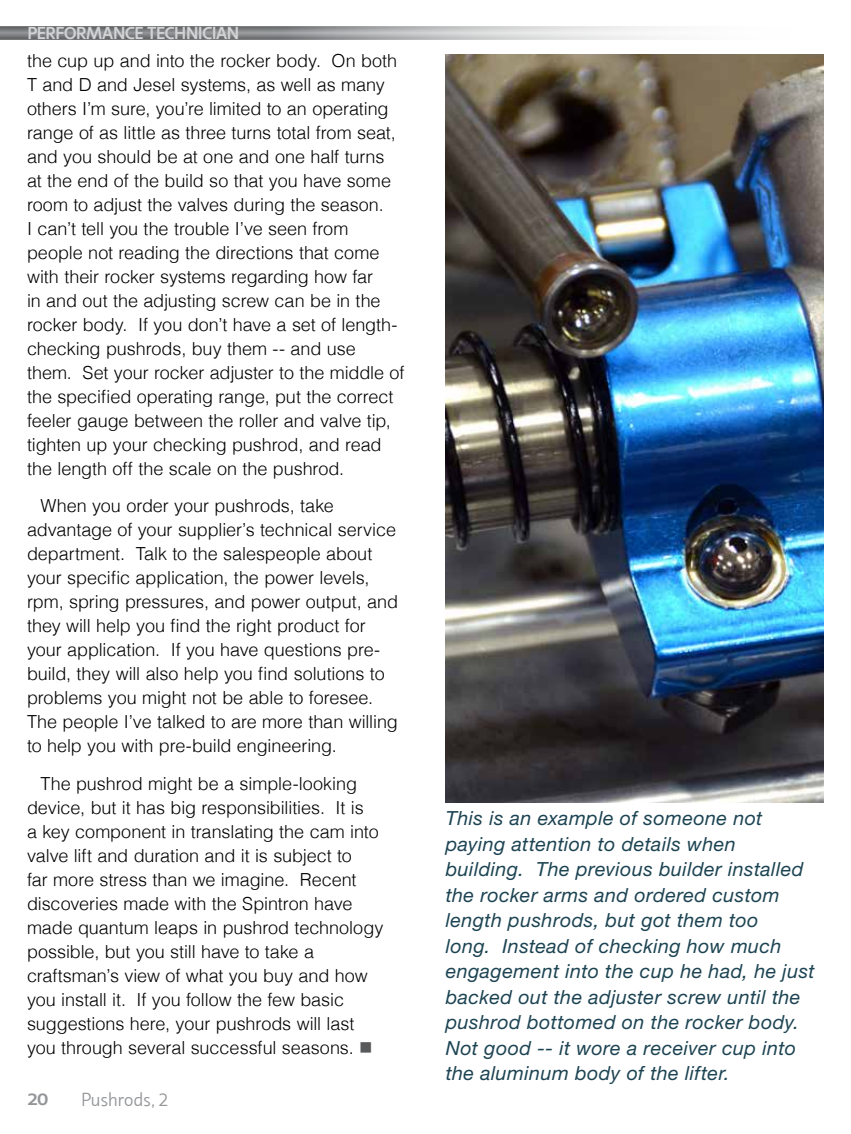
<style>
.page{position:relative;width:851px;height:1134px;background:#fff}
.page>*{position:absolute;margin:0;border:0;box-sizing:border-box;transform-origin:0 0}
.t1{font:italic 19.5px/25.5px "Helvetica Neue";letter-spacing:.02em;color:#1d4453}
.t2{font:300 18px/24px "Helvetica";letter-spacing:-.005em;color:#000}
.t3{font:300 18px "Machinato";letter-spacing:-.03em;color:#939598}
.t4{font:700 16.5px "Machinato";letter-spacing:-.01em;color:#d1d3d4}
.t5{font:700 16.5px "Machinato";color:#939598;scale:1.1 1}
.s1{color:#58595b}
</style>
<div class="page">
<div style="left:0;top:26px;width:825px;height:14px;background:#000;opacity:.5"></div>
<img style="left:446px;top:54px;width:378px;height:749px">
<p class="t4" style="left:27px;top:22px;width:213px">PERFORMANCE TECHNICIAN</p>
<p class="t2" style="left:27px;top:48px;width:379px">the cup up and into the rocker body. On both T and D and Jesel systems, as well as many others I’m sure, you’re limited to an operating range of as little as three turns total from seat, and you should be at one and one half turns<br>at the end of the build so that you have some room to adjust the valves during the season.<br>I can’t tell you the trouble I’ve seen from people not reading the directions that come with their rocker systems regarding how far<br>in and out the adjusting screw can be in the rocker body. If you don’t have a set of length&shy;checking pushrods, buy them -- and use them. Set your rocker adjuster to the middle of the specified operating range, put the correct feeler gauge between the roller and valve tip, tighten up your checking pushrod, and read the length off the scale on the pushrod.</p>
<p class="t2" style="left:27px;top:494px;width:372px;text-indent:14px">When you order your pushrods, take advantage of your supplier’s technical service department. Talk to the salespeople about your specific application, the power levels, rpm, spring pressures, and power output, and they will help you find the right product for your application. If you have questions pre&shy;build, they will also help you find solutions to problems you might not be able to foresee.<br>The people I’ve talked to are more than willing to help you with pre-build engineering.</p>
<p class="t2" style="left:27px;top:771px;width:358px;text-indent:14px">The pushrod might be a simple-looking device, but it has big responsibilities. It is<br>a key component in translating the cam into valve lift and duration and it is subject to<br>far more stress than we imagine. Recent discoveries made with the Spintron have made quantum leaps in pushrod technology possible, but you still have to take a craftsman’s view of what you buy and how you install it. If you follow the few basic suggestions here, your pushrods will last you through several successful seasons. <span class="s1">■</span></p>
<p class="t5" style="left:27px;top:1088px;width:20px">20</p>
<p class="t3" style="left:81px;top:1089px;width:89px">Pushrods, 2</p>
<p class="t1" style="left:446px;top:805px;width:370px">This is an example of someone not paying attention to details when building. The previous builder installed the rocker arms and ordered custom length pushrods, but got them too<br>long. Instead of checking how much engagement into the cup he had, he just backed out the adjuster screw until the pushrod bottomed on the rocker body.<br>Not good -- it wore a receiver cup into the aluminum body of the lifter.</p>
</div>
